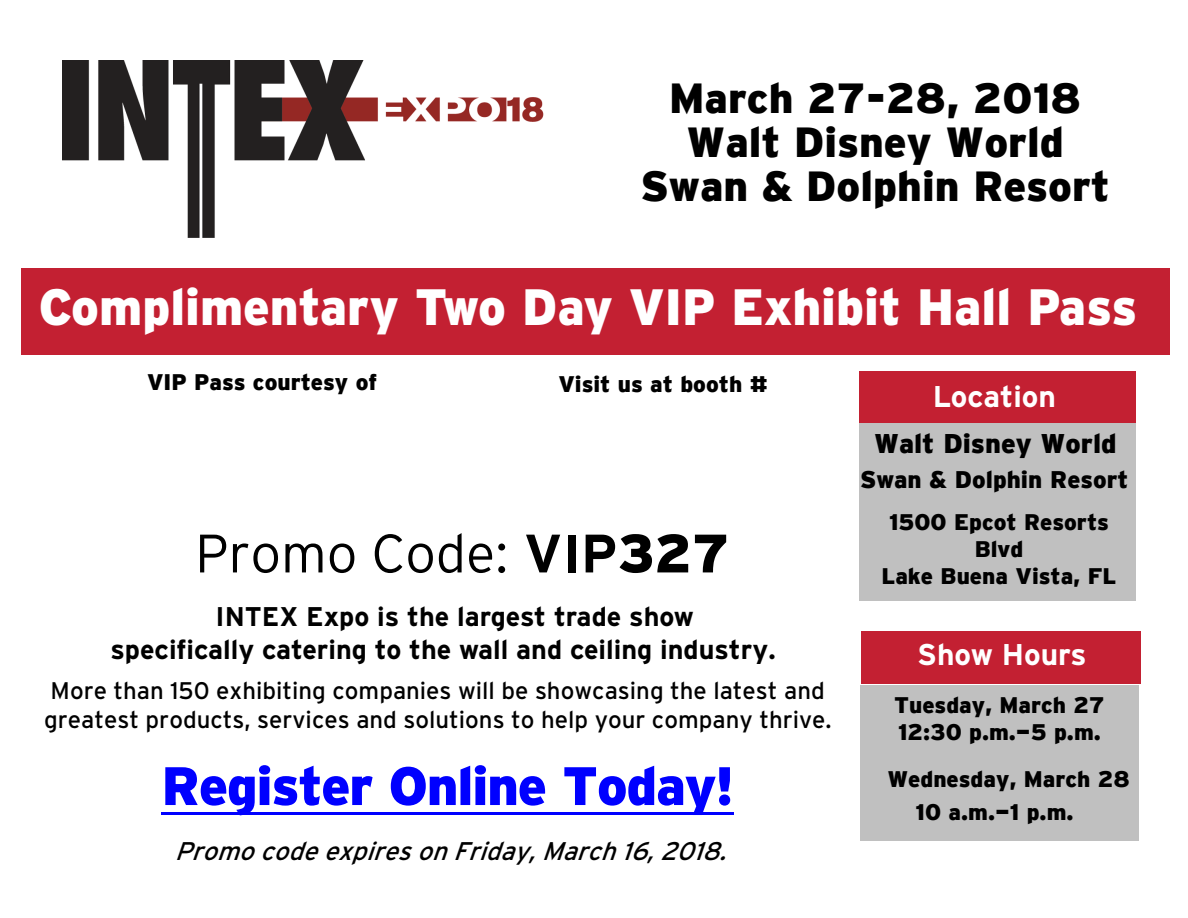
<style>
.page{position:relative;width:1188px;height:918px;background:#fff}
.page>*{position:absolute;margin:0;border:0;box-sizing:border-box;transform-origin:0 0}
.t1{font:900 54px "Interstate";letter-spacing:-.025em;color:#00f}
.t2{font:300 54px "Interstate";color:#000}
.t3{font:900 51px "Interstate";color:#fff;scale:.96 1}
.t4{font:900 42px/43.7px "Interstate";color:#000;text-align:center}
.t5{font:700 30px "Interstate";color:#fff}
.t6{font:700 27px/32.4px "Interstate";color:#000}
.t7{font:900 27px "Interstate";color:#000}
.t8{font:italic 25.5px "Interstate";color:#000}
.t9{font:24px/28.8px "Interstate";color:#000}
.t10{font:900 24px "Interstate";color:#000}
.t11{font:900 22.5px/27.3px "Interstate";color:#000}
.s1{font-weight:700}
.s2{font-weight:900}
</style>
<div class="page">
<div style="left:22px;top:268px;width:1148px;height:87px;background:#c32032"></div>
<hr style="left:162px;top:812px;width:572px;height:2px;background:#00f">
<div style="left:859px;top:371px;width:277px;height:53px;background:#c32032"></div>
<div style="left:859px;top:423px;width:277px;height:178px;background:#c0c0c0"></div>
<div style="left:861px;top:631px;width:279px;height:52px;background:#c32032"></div>
<div style="left:861px;top:685px;width:278px;height:156px;background:#c0c0c0"></div>
<img style="left:62px;top:61px;width:482px;height:176px">
<h3 class="t4" style="left:640px;top:76px;width:471px">March 27-28, 2018<br>Walt Disney World<br>Swan &amp; Dolphin Resort</h3>
<h2 class="t3" style="left:39px;top:278px;width:1146px">Complimentary Two Day VIP Exhibit Hall Pass</h2>
<p class="t11" style="left:147px;top:368px;width:232px">VIP Pass courtesy of</p>
<p class="t11" style="left:558px;top:370px;width:211px">Visit us at booth #</p>
<h1 class="t2" style="left:195px;top:523px;width:536px">Promo Code: <span class="s1">VIP</span><span class="s2">327</span></h1>
<p class="t6" style="left:110px;top:600px;width:667px;text-indent:105px">INTEX Expo is the largest trade show specifically catering to the wall and ceiling industry.</p>
<p class="t9" style="left:44px;top:676px;width:789px">More than 150 exhibiting companies will be showcasing the latest and greatest products, services and solutions to help your company thrive.</p>
<h1 class="t1" style="left:162px;top:755px;width:574px">Register Online Today!</h1>
<p class="t8" style="left:175px;top:837px;width:562px">PromocodeexpiresonFriday, March 16,2018.</p>
<h3 class="t5" style="left:933px;top:379px;width:125px">Location</h3>
<p class="t7" style="left:874px;top:428px;width:244px">Walt Disney World</p>
<p class="t10" style="left:860px;top:466px;width:270px">Swan &amp; Dolphin Resort</p>
<p class="t11" style="left:882px;top:508px;width:236px;text-align:center">1500 Epcot Resorts<br>Blvd<br>Lake Buena Vista, FL</p>
<h3 class="t5" style="left:917px;top:638px;width:171px">Show Hours</h3>
<p class="t11" style="left:894px;top:692px;width:212px;line-height:26.8px">Tuesday, March 27<br>12:30 p.m.—5 p.m.</p>
<p class="t11" style="left:916px;top:762px;width:216px;line-height:33.3px;text-indent:-28px">Wednesday, March 28<br>10 a.m.—1 p.m.</p>
</div>
